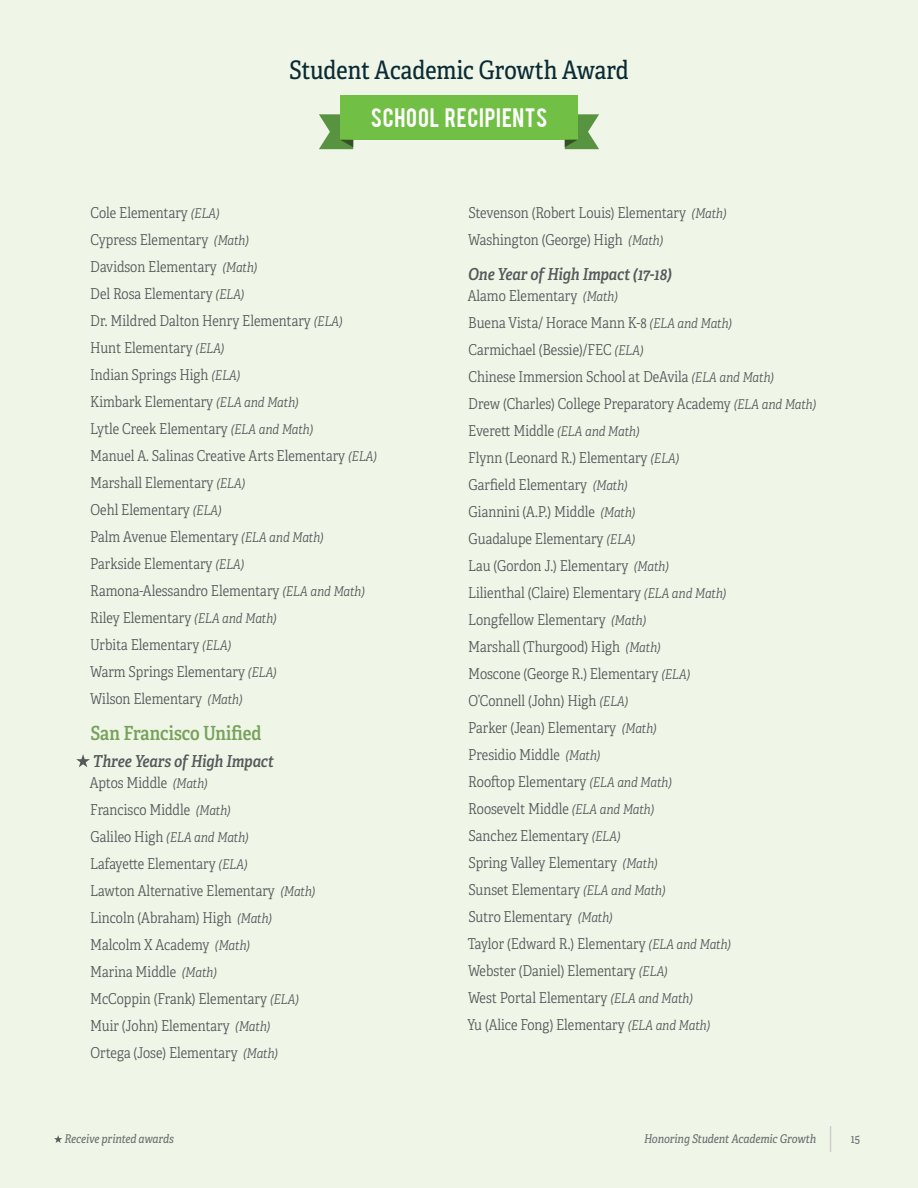
<style>
.page{position:relative;width:918px;height:1188px;background:#eff6e8}
.page>*{position:absolute;margin:0;border:0;box-sizing:border-box;transform-origin:0 0}
.t1{font:25.5px "Adelle Condensed";color:#0b2b34}
.t2{font:21px "Bebas";letter-spacing:.035em;color:#fff}
.School_name{font:19.5px "Adelle Condensed Sb";color:#78a15b}
.year_category{font:italic 16.5px "Adelle Condensed Sb";color:#57585a}
.school_list{font:15px "Adelle Condensed Lt";color:#57585a}
.school_list-2{font:italic 13.5px "Adelle Condensed Lt";color:#57585a}
.t3{font:italic 12px "Adelle Condensed";color:#6c6d70}
.t4{font:12px "Adelle Condensed";color:#6c6d70}
.s1{font-style:italic;font-size:13.5px}
.s2{font-style:normal;font-size:15px}
</style>
<div class="page">
<div style="left:340px;top:96px;width:238px;height:44px;background:#71bf44"></div>
<svg style="left:565px;top:114px;width:34px;height:35px"></svg>
<svg style="left:319px;top:114px;width:34px;height:35px"></svg>
<svg style="left:54px;top:1135px;width:8px;height:8px"></svg>
<svg style="left:830px;top:1126px;width:1px;height:26px"></svg>
<svg style="left:76px;top:754px;width:14px;height:13px"></svg>
<h1 class="t1" style="left:289px;top:51px;width:341px">Student Academic Growth Award</h1>
<h2 class="t2" style="left:371px;top:102px;width:178px">SCHOOL RECIPIENTS</h2>
<p class="school_list" style="left:91px;top:202px;width:131px">Cole Elementary <span class="s1">(ELA)</span></p>
<p class="school_list" style="left:91px;top:229px;width:160px">Cypress Elementary <span class="s1">(Math)</span></p>
<p class="school_list" style="left:90px;top:256px;width:169px">Davidson Elementary <span class="s1">(Math)</span></p>
<p class="school_list" style="left:90px;top:283px;width:156px">Del Rosa Elementary <span class="s1">(ELA)</span></p>
<p class="school_list" style="left:90px;top:310px;width:254px">Dr. Mildred Dalton Henry Elementary <span class="s1">(ELA)</span></p>
<p class="school_list" style="left:90px;top:337px;width:136px">Hunt Elementary <span class="s1">(ELA)</span></p>
<p class="school_list" style="left:90px;top:364px;width:152px">Indian Springs High <span class="s1">(ELA)</span></p>
<p class="school_list" style="left:90px;top:391px;width:210px">Kimbark Elementary <span class="s1">(ELA and Math)</span></p>
<p class="school_list" style="left:90px;top:418px;width:224px">Lytle Creek Elementary <span class="s1">(ELA and Math)</span></p>
<p class="school_list" style="left:90px;top:445px;width:288px">Manuel A. Salinas Creative Arts Elementary <span class="s1">(ELA)</span></p>
<p class="school_list" style="left:90px;top:472px;width:156px">Marshall Elementary <span class="s1">(ELA)</span></p>
<p class="school_list" style="left:91px;top:499px;width:133px">Oehl Elementary <span class="s1">(ELA)</span></p>
<p class="school_list" style="left:90px;top:526px;width:235px">Palm Avenue Elementary <span class="s1">(ELA and Math)</span></p>
<p class="school_list" style="left:90px;top:553px;width:155px">Parkside Elementary <span class="s1">(ELA)</span></p>
<p class="school_list" style="left:90px;top:580px;width:276px">Ramona-Alessandro Elementary <span class="s1">(ELA and Math)</span></p>
<p class="school_list" style="left:90px;top:607px;width:188px">Riley Elementary <span class="s1">(ELA and Math)</span></p>
<p class="school_list" style="left:90px;top:634px;width:142px">Urbita Elementary <span class="s1">(ELA)</span></p>
<p class="school_list" style="left:90px;top:661px;width:188px">Warm Springs Elementary <span class="s1">(ELA)</span></p>
<p class="school_list" style="left:90px;top:688px;width:154px">Wilson Elementary <span class="s1">(Math)</span></p>
<p class="School_name" style="left:90px;top:719px;width:173px">San Francisco Unified</p>
<p class="year_category" style="left:93px;top:749px;width:182px">Three Years of High Impact</p>
<p class="school_list" style="left:90px;top:772px;width:119px">Aptos Middle <span class="s1">(Math)</span></p>
<p class="school_list" style="left:90px;top:799px;width:142px">Francisco Middle <span class="s1">(Math)</span></p>
<p class="school_list-2" style="left:91px;top:828px;width:160px"><span class="s2">Galileo High</span> (ELA and Math)</p>
<p class="school_list" style="left:90px;top:853px;width:159px">Lafayette Elementary <span class="s1">(ELA)</span></p>
<p class="school_list" style="left:90px;top:880px;width:227px">Lawton Alternative Elementary <span class="s1">(Math)</span></p>
<p class="school_list" style="left:90px;top:907px;width:183px">Lincoln (Abraham) High <span class="s1">(Math)</span></p>
<p class="school_list" style="left:90px;top:934px;width:161px">Malcolm X Academy <span class="s1">(Math)</span></p>
<p class="school_list" style="left:90px;top:961px;width:128px">Marina Middle <span class="s1">(Math)</span></p>
<p class="school_list" style="left:90px;top:988px;width:210px">McCoppin (Frank) Elementary <span class="s1">(ELA)</span></p>
<p class="school_list" style="left:90px;top:1015px;width:181px">Muir (John) Elementary <span class="s1">(Math)</span></p>
<p class="school_list" style="left:91px;top:1042px;width:189px">Ortega (Jose) Elementary <span class="s1">(Math)</span></p>
<p class="school_list" style="left:468px;top:202px;width:260px">Stevenson (Robert Louis) Elementary <span class="s1">(Math)</span></p>
<p class="school_list" style="left:468px;top:229px;width:197px">Washington (George) High <span class="s1">(Math)</span></p>
<p class="year_category" style="left:468px;top:262px;width:205px">One Year of High Impact (17-18)</p>
<p class="school_list" style="left:468px;top:285px;width:152px">Alamo Elementary <span class="s1">(Math)</span></p>
<p class="school_list" style="left:468px;top:312px;width:265px">Buena Vista/ Horace Mann K-8 <span class="s1">(ELA and Math)</span></p>
<p class="school_list" style="left:469px;top:339px;width:176px">Carmichael (Bessie)/FEC <span class="s1">(ELA)</span></p>
<p class="school_list" style="left:469px;top:366px;width:307px">Chinese Immersion School at DeAvila <span class="s1">(ELA and Math)</span></p>
<p class="school_list" style="left:468px;top:393px;width:349px">Drew (Charles) College Preparatory Academy <span class="s1">(ELA and Math)</span></p>
<p class="school_list" style="left:468px;top:420px;width:173px">Everett Middle <span class="s1">(ELA and Math)</span></p>
<p class="school_list" style="left:468px;top:447px;width:212px">Flynn (Leonard R.) Elementary <span class="s1">(ELA)</span></p>
<p class="school_list" style="left:469px;top:474px;width:161px">Garfield Elementary <span class="s1">(Math)</span></p>
<p class="school_list" style="left:469px;top:501px;width:168px">Giannini (A.P.) Middle <span class="s1">(Math)</span></p>
<p class="school_list" style="left:469px;top:528px;width:168px">Guadalupe Elementary <span class="s1">(ELA)</span></p>
<p class="school_list" style="left:468px;top:555px;width:202px">Lau (Gordon J.) Elementary <span class="s1">(Math)</span></p>
<p class="school_list" style="left:468px;top:582px;width:260px">Lilienthal (Claire) Elementary <span class="s1">(ELA and Math)</span></p>
<p class="school_list" style="left:468px;top:609px;width:179px">Longfellow Elementary <span class="s1">(Math)</span></p>
<p class="school_list" style="left:468px;top:636px;width:194px">Marshall (Thurgood) High <span class="s1">(Math)</span></p>
<p class="school_list" style="left:468px;top:663px;width:223px">Moscone (George R.) Elementary <span class="s1">(ELA)</span></p>
<p class="school_list" style="left:469px;top:690px;width:161px">O’Connell (John) High <span class="s1">(ELA)</span></p>
<p class="school_list" style="left:468px;top:717px;width:190px">Parker (Jean) Elementary <span class="s1">(Math)</span></p>
<p class="school_list" style="left:468px;top:744px;width:133px">Presidio Middle <span class="s1">(Math)</span></p>
<p class="school_list" style="left:468px;top:771px;width:205px">Rooftop Elementary <span class="s1">(ELA and Math)</span></p>
<p class="school_list" style="left:468px;top:798px;width:187px">Roosevelt Middle <span class="s1">(ELA and Math)</span></p>
<p class="school_list" style="left:468px;top:825px;width:154px">Sanchez Elementary <span class="s1">(ELA)</span></p>
<p class="school_list" style="left:468px;top:852px;width:191px">Spring Valley Elementary <span class="s1">(Math)</span></p>
<p class="school_list" style="left:468px;top:879px;width:199px">Sunset Elementary <span class="s1">(ELA and Math)</span></p>
<p class="school_list" style="left:468px;top:906px;width:146px">Sutro Elementary <span class="s1">(Math)</span></p>
<p class="school_list" style="left:468px;top:933px;width:265px">Taylor (Edward R.) Elementary <span class="s1">(ELA and Math)</span></p>
<p class="school_list" style="left:468px;top:960px;width:201px">Webster (Daniel) Elementary <span class="s1">(ELA)</span></p>
<p class="school_list" style="left:468px;top:987px;width:226px">West Portal Elementary <span class="s1">(ELA and Math)</span></p>
<p class="school_list" style="left:468px;top:1014px;width:244px">Yu (Alice Fong) Elementary <span class="s1">(ELA and Math)</span></p>
<p class="t3" style="left:65px;top:1130px;width:111px">Receive printed awards</p>
<p class="t3" style="left:644px;top:1130px;width:174px">Honoring Student Academic Growth</p>
<p class="t4" style="left:851px;top:1130px;width:11px">15</p>
</div>
